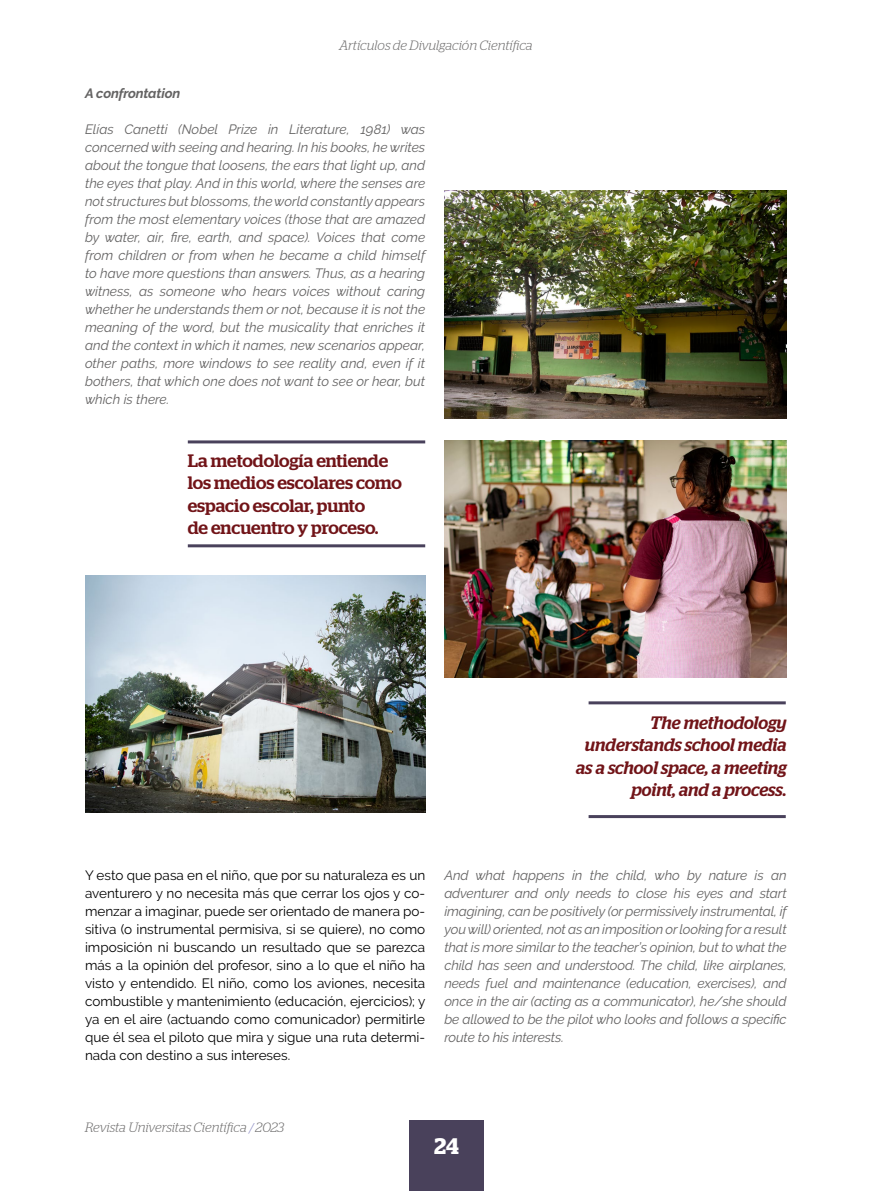
<style>
.page{position:relative;width:893px;height:1191px;background:#fff}
.page>*{position:absolute;margin:0;border:0;box-sizing:border-box;transform-origin:0 0}
.t1{font:600 22.5px "Stag";color:#fff}
.t2{font:500 18px/22.5px "Stag";letter-spacing:-.005em;color:#711418}
.t3{font:italic 500 18px/22.5px "Stag";color:#711418;text-align:right}
.t4{font:italic 13.5px/18px "Raleway";letter-spacing:-.01em;color:#646363;text-align:justify}
.t5{font:13.5px/18px "Raleway";color:#000;text-align:justify}
.t6{font:italic 300 13.5px "Stag";letter-spacing:-.005em;color:#706f6f}
.t7{font:italic 700 13.5px "Raleway";letter-spacing:-.01em;color:#646363}
.s1{color:#8a8ac3}
</style>
<div class="page">
<div style="left:409px;top:1120px;width:75px;height:71px;background:#49415b"></div>
<img style="left:85px;top:575px;width:340px;height:238px">
<hr style="left:188px;top:544px;width:237px;height:3px;background:#49415b">
<hr style="left:188px;top:440px;width:237px;height:3px;background:#49415b">
<hr style="left:589px;top:815px;width:197px;height:3px;background:#49415b">
<hr style="left:589px;top:701px;width:197px;height:3px;background:#49415b">
<img style="left:444px;top:191px;width:343px;height:228px">
<img style="left:444px;top:440px;width:343px;height:237px">
<p class="t6" style="left:339px;top:37px;width:195px">Artículos de Divulgación Científica</p>
<p class="t7" style="left:85px;top:85px;width:97px">A confrontation</p>
<p class="t4" style="left:85px;top:120px;width:342px">Elías Canetti (Nobel Prize in Literature, 1981) was concerned with seeing and hearing. In his books, he writes about the tongue that loosens, the ears that light up, and the eyes that play. And in this world, where the senses are not structures but blossoms, the world constantly appears from the most elementary voices (those that are amazed by water, air, fire, earth, and space). Voices that come from children or from when he became a child himself to have more questions than answers. Thus, as a hearing witness, as someone who hears voices without caring whether he understands them or not, because it is not the meaning of the word, but the musicality that enriches it and the context in which it names, new scenarios appear, other paths, more windows to see reality and, even if it bothers, that which one does not want to see or hear, but which is there.</p>
<h2 class="t2" style="left:188px;top:449px;width:216px">La metodología entiende los medios escolares como espacio escolar, punto<br>de encuentro y proceso.</h2>
<h2 class="t3" style="left:576px;top:711px;width:212px">The methodology understands school media as a school space, a meeting point, and a process.</h2>
<p class="t5" style="left:85px;top:866px;width:342px">Y esto que pasa en el niño, que por su naturaleza es un aventurero y no necesita más que cerrar los ojos y co&shy;menzar a imaginar, puede ser orientado de manera po&shy;sitiva (o instrumental permisiva, si se quiere), no como imposición ni buscando un resultado que se parezca más a la opinión del profesor, sino a lo que el niño ha visto y entendido. El niño, como los aviones, necesita combustible y mantenimiento (educación, ejercicios); y ya en el aire (actuando como comunicador) permitirle que él sea el piloto que mira y sigue una ruta determi&shy;nada con destino a sus intereses.</p>
<p class="t4" style="left:444px;top:866px;width:344px">And what happens in the child, who by nature is an adventurer and only needs to close his eyes and start imagining, can be positively (or permissively instrumental, if you will) oriented, not as an imposition or looking for a result that is more similar to the teacher’s opinion, but to what the child has seen and understood. The child, like airplanes, needs fuel and maintenance (education, exercises), and once in the air (acting as a communicator), he/she should be allowed to be the pilot who looks and follows a specific route to his interests.</p>
<p class="t6" style="left:85px;top:1119px;width:201px">Revista Universitas Científica <span class="s1">/</span> 2023</p>
<h1 class="t1" style="left:434px;top:1132px;width:26px">24</h1>
</div>
